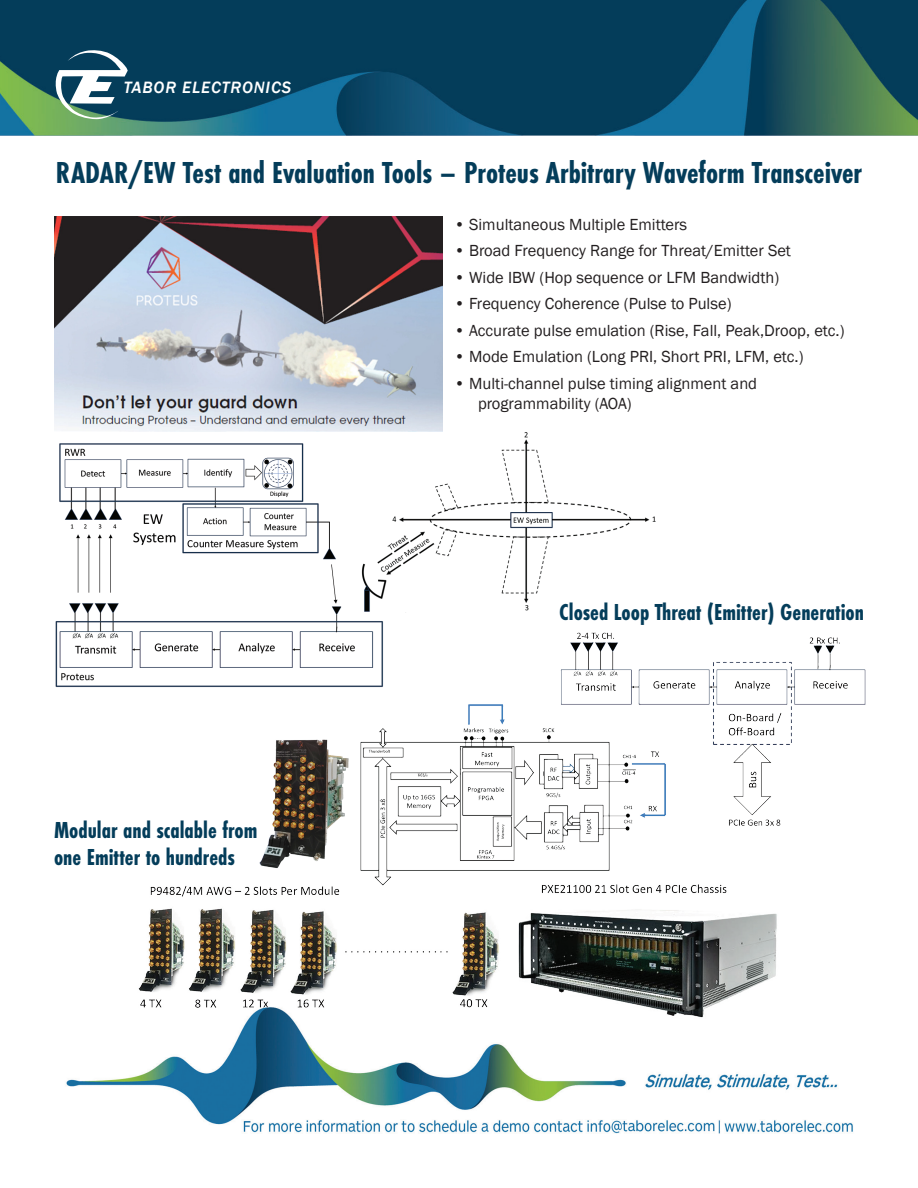
<style>
.page{position:relative;width:918px;height:1188px;background:#fff}
.page>*{position:absolute;margin:0;border:0;box-sizing:border-box;transform-origin:0 0}
.t1{font:700 31.5px "Futura PT Cond";color:#043d5a}
.t2{font:700 24px/27px "Futura PT Cond";color:#043d5a}
.t3{font:italic 500 16.8px "Franklin Gothic";letter-spacing:.05em;color:#fff}
.t4{font:16.5px/19.8px "Franklin Gothic";color:#231f20}
</style>
<div class="page">
<img style="left:0;top:0;width:918px;height:135px">
<svg style="left:54px;top:50px;width:74px;height:69px"></svg>
<img style="left:55px;top:431px;width:601px;height:256px">
<img style="left:66px;top:1025px;width:787px;height:109px">
<img style="left:54px;top:217px;width:389px;height:214px">
<img style="left:257px;top:626px;width:609px;height:248px">
<img style="left:138px;top:874px;width:639px;height:151px">
<p class="t3" style="left:124px;top:77px;width:169px">TABOR ELECTRONICS</p>
<p class="t1" style="left:56px;top:154px;width:808px">RADAR/EW Test and Evaluation Tools – Proteus Arbitrary Waveform Transceiver</p>
<p class="t4" style="left:454px;top:214px;width:235px">• Simultaneous Multiple Emitters</p>
<p class="t4" style="left:454px;top:241px;width:338px">• Broad Frequency Range for Threat/Emitter Set</p>
<p class="t4" style="left:454px;top:268px;width:327px">• Wide IBW (Hop sequence or LFM Bandwidth)</p>
<p class="t4" style="left:454px;top:294px;width:279px">• Frequency Coherence (Pulse to Pulse)</p>
<p class="t4" style="left:454px;top:321px;width:392px">• Accurate pulse emulation (Rise, Fall, Peak,Droop, etc.)</p>
<p class="t4" style="left:454px;top:347px;width:351px">• Mode Emulation (Long PRI, Short PRI, LFM, etc.)</p>
<p class="t4" style="left:478px;top:374px;width:281px;text-indent:-24px">• Multi-channel pulse timing alignment and programmability (AOA)</p>
<p class="t2" style="left:54px;top:817px;width:205px">Modular and scalable from one Emitter to hundreds</p>
<p class="t2" style="left:559px;top:598px;width:306px">Closed Loop Threat (Emitter) Generation</p>
</div>
